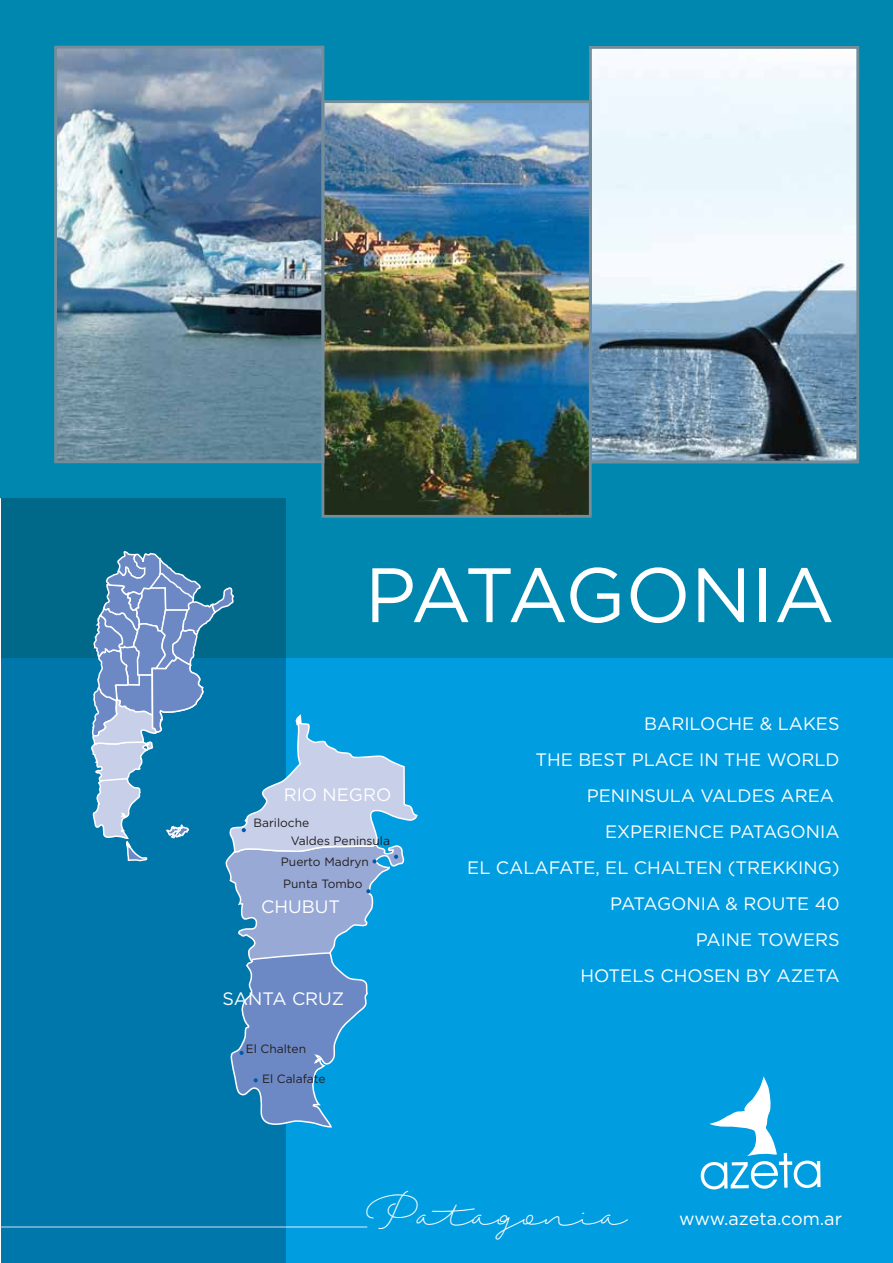
<style>
.page{position:relative;width:893px;height:1263px;background:#fff}
.page>*{position:absolute;margin:0;border:0;box-sizing:border-box;transform-origin:0 0}
.t1{font:76.95px "Gotham";letter-spacing:-.02em;color:#fff}
.t2{font:33px "Autumn Chant";color:#fff}
.t3{font:18px "Gotham";color:#fff}
.t4{font:12px "Gotham";color:#231f20}
</style>
<div class="page">
<div style="left:1px;top:0;width:892px;height:658px;background:#0087b0"></div>
<img style="left:58px;top:50px;width:262px;height:409px">
<div style="left:1px;top:658px;width:892px;height:604px;background:#009de1"></div>
<svg style="left:701px;top:1076px;width:119px;height:114px"></svg>
<div style="left:1px;top:498px;width:285px;height:160px;background:#00698a"></div>
<div style="left:1px;top:658px;width:285px;height:568px;background:#0077ab"></div>
<div style="left:1px;top:1228px;width:285px;height:34px;background:#0077ab"></div>
<img style="left:320px;top:45px;width:540px;height:474px">
<hr style="left:286px;top:1226px;width:80px;height:2px;background:#73c4ee">
<hr style="left:1px;top:1226px;width:285px;height:2px;background:#65acd0">
<div style="left:54px;top:46px;width:270px;height:417px;border:3px solid #748d9a"></div>
<svg style="left:70px;top:425px;width:349px;height:703px"></svg>
<h1 class="t1" style="left:365px;top:566px;width:471px">PATAGONIA</h1>
<p class="t3" style="left:284px;top:788px;width:109px">RIO NEGRO</p>
<p class="t4" style="left:253px;top:818px;width:57px">Bariloche</p>
<p class="t4" style="left:281px;top:857px;width:90px">Puerto Madryn</p>
<p class="t4" style="left:291px;top:836px;width:101px">Valdes Peninsula</p>
<p class="t4" style="left:283px;top:879px;width:81px">Punta Tombo</p>
<p class="t3" style="left:261px;top:900px;width:80px">CHUBUT</p>
<p class="t3" style="left:223px;top:992px;width:123px">SANTA CRUZ</p>
<p class="t4" style="left:246px;top:1044px;width:62px">El Chalten</p>
<p class="t4" style="left:262px;top:1074px;width:65px">El Calafate</p>
<p class="t3" style="left:644px;top:717px;width:197px">BARILOCHE &amp; LAKES</p>
<p class="t3" style="left:535px;top:753px;width:305px">THE BEST PLACE IN THE WORLD</p>
<p class="t3" style="left:587px;top:789px;width:249px">PENINSULA VALDES AREA</p>
<p class="t3" style="left:605px;top:825px;width:236px">EXPERIENCE PATAGONIA</p>
<p class="t3" style="left:467px;top:861px;width:374px">EL CALAFATE, EL CHALTEN (TREKKING)</p>
<p class="t3" style="left:610px;top:897px;width:231px">PATAGONIA &amp; ROUTE 40</p>
<p class="t3" style="left:696px;top:933px;width:145px">PAINE TOWERS</p>
<p class="t3" style="left:580px;top:969px;width:261px">HOTELS CHOSEN BY AZETA</p>
<h2 class="t2" style="left:370px;top:1206px;width:258px">Patagonia</h2>
<p class="t3" style="left:679px;top:1212px;width:164px">www.azeta.com.ar</p>
</div>
